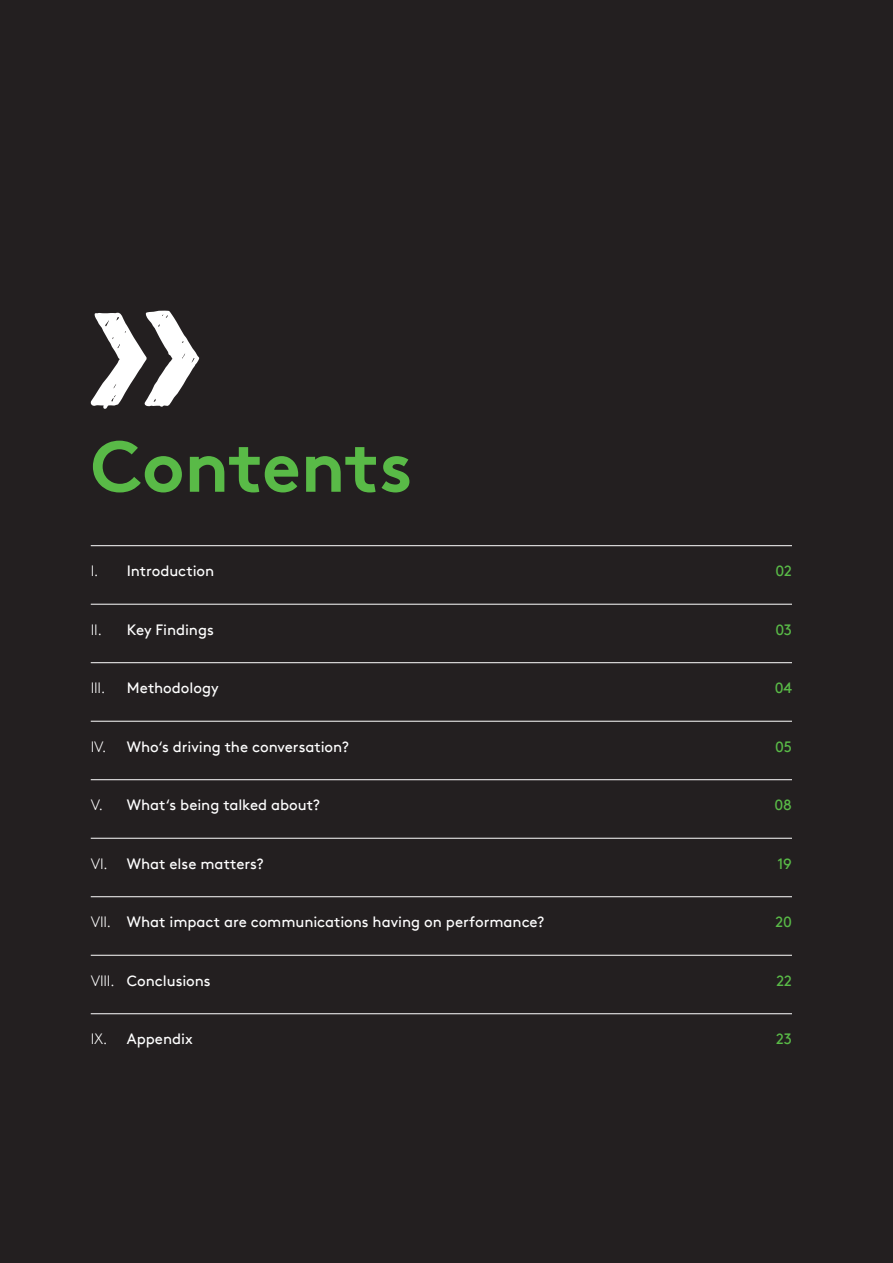
<style>
.page{position:relative;width:893px;height:1263px;background:#231f20}
.page>*{position:absolute;margin:0;border:0;box-sizing:border-box;transform-origin:0 0}
.t1{font:700 72px "Brown TT";color:#59ba47}
.t2{font:15px "Brown TT";letter-spacing:-.005em;color:#fff}
.t3{font:15px "Brown TT";letter-spacing:-.01em;color:#59ba47}
.t4{font:300 15px "Brown TT";color:#fff}
.s1{font-weight:300}
</style>
<div class="page">
<hr style="left:91px;top:545px;width:701px;height:1px;background:#fff">
<hr style="left:91px;top:604px;width:701px;height:1px;background:#fff">
<hr style="left:91px;top:662px;width:701px;height:1px;background:#fff">
<hr style="left:91px;top:721px;width:701px;height:1px;background:#fff">
<hr style="left:91px;top:779px;width:701px;height:1px;background:#fff">
<hr style="left:91px;top:838px;width:701px;height:1px;background:#fff">
<hr style="left:91px;top:896px;width:701px;height:1px;background:#fff">
<hr style="left:91px;top:955px;width:701px;height:1px;background:#fff">
<hr style="left:91px;top:1013px;width:701px;height:1px;background:#fff">
<svg style="left:91px;top:311px;width:108px;height:98px"></svg>
<p class="t1" style="left:91px;top:423px;width:323px">Contents</p>
<p class="t2" style="left:91px;top:562px;width:125px"><span class="s1">I.</span> Introduction</p>
<p class="t3" style="left:776px;top:562px;width:18px">02</p>
<p class="t2" style="left:91px;top:621px;width:125px"><span class="s1">II.</span> Key Findings</p>
<p class="t3" style="left:775px;top:621px;width:18px">03</p>
<p class="t4" style="left:91px;top:679px;width:16px">III.</p>
<p class="t2" style="left:127px;top:679px;width:94px">Methodology</p>
<p class="t3" style="left:775px;top:679px;width:19px">04</p>
<p class="t2" style="left:91px;top:738px;width:260px"><span class="s1">IV.</span> Who‘s driving the conversation?</p>
<p class="t3" style="left:775px;top:738px;width:18px">05</p>
<p class="t2" style="left:91px;top:796px;width:231px"><span class="s1">V.</span> What‘s being talked about?</p>
<p class="t3" style="left:774px;top:796px;width:19px">08</p>
<p class="t2" style="left:91px;top:855px;width:174px"><span class="s1">VI.</span> What else matters?</p>
<p class="t3" style="left:778px;top:855px;width:16px">19</p>
<p class="t2" style="left:91px;top:913px;width:455px"><span class="s1">VII.</span> What impact are communications having on performance?</p>
<p class="t3" style="left:776px;top:913px;width:18px">20</p>
<p class="t2" style="left:91px;top:972px;width:122px"><span class="s1">VIII.</span> Conclusions</p>
<p class="t3" style="left:777px;top:972px;width:17px">22</p>
<p class="t2" style="left:91px;top:1030px;width:103px"><span class="s1">IX.</span> Appendix</p>
<p class="t3" style="left:776px;top:1030px;width:17px">23</p>
</div>
